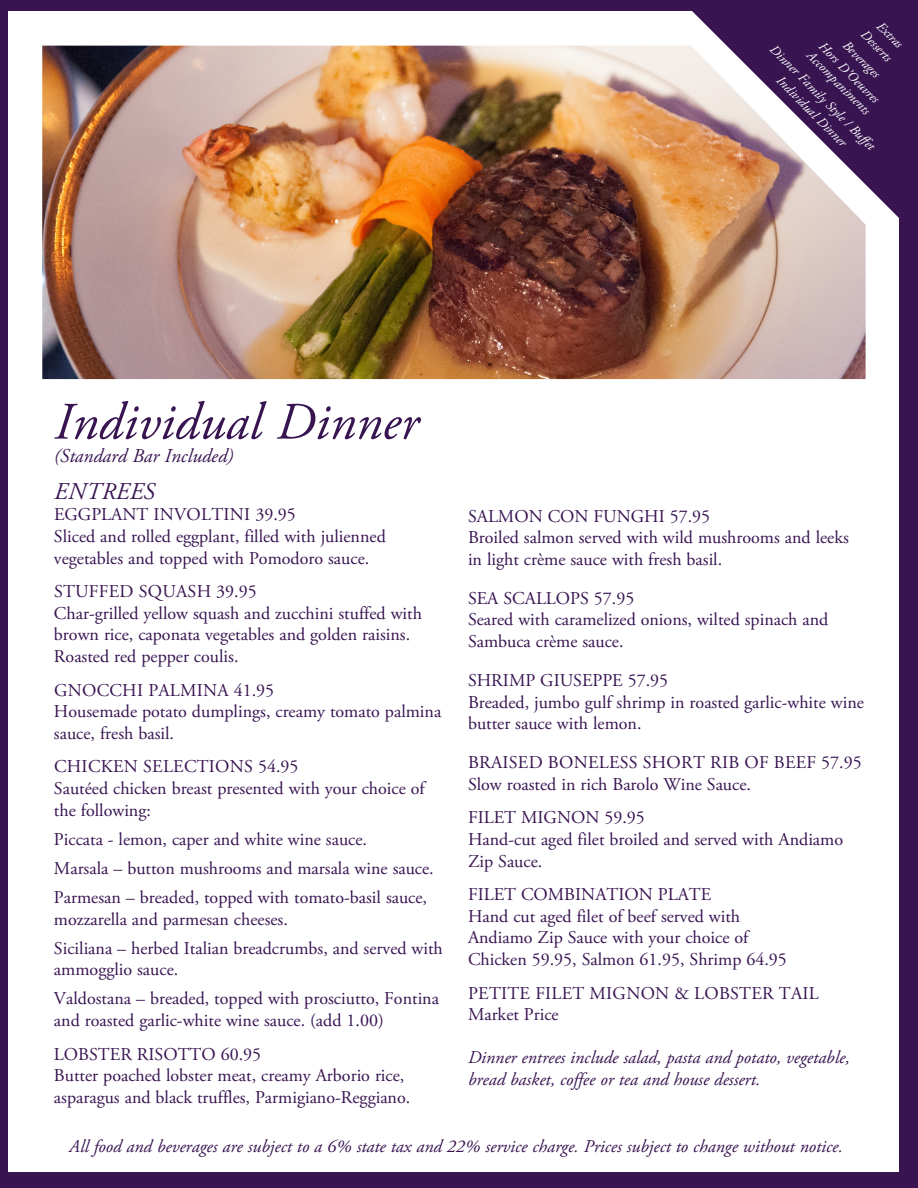
<style>
.page{position:relative;width:918px;height:1188px;background:#381451}
.page>*{position:absolute;margin:0;border:0;box-sizing:border-box;transform-origin:0 0}
._1_Header{font:italic 52.5px "Adobe Garamond Pro";color:#381451}
.all_caps__lg{font:italic 24px "Adobe Garamond Pro";letter-spacing:.015em;color:#381451}
.Person_Minimum{font:italic 19.5px "Adobe Garamond Pro";color:#381451}
.disclaimer{font:18px/21.6px "Adobe Garamond Pro";color:#381451}
._3_Body{font:italic 18px "Adobe Garamond Pro";color:#381451}
.disclaimer-2{font:italic 18px/21.6px "Adobe Garamond Pro";color:#381451}
.t1{font:italic 13.5px "Adobe Garamond Pro";color:#fff}
</style>
<div class="page">
<div style="left:8px;top:11px;width:891px;height:1161px;background:#fff"></div>
<svg style="left:692px;top:11px;width:207px;height:207px;background:#4a2a61"></svg>
<img style="left:42px;top:46px;width:824px;height:333px">
<p class="t1" style="left:885px;top:18px;width:33px;rotate:45deg">Extras</p>
<p class="t1" style="left:869px;top:26px;width:40px;rotate:45deg">Desserts</p>
<p class="t1" style="left:851px;top:37px;width:48px;rotate:45deg">Beverages</p>
<p class="t1" style="left:827px;top:38px;width:82px;rotate:45deg">Hors D’Oeuvres</p>
<p class="t1" style="left:778px;top:41px;width:145px;rotate:45deg">Dinner Family Style / Buffet</p>
<p class="t1" style="left:815px;top:48px;width:85px;rotate:45deg">Accompaniments</p>
<p class="t1" style="left:785px;top:72px;width:95px;rotate:45deg">Individual Dinner</p>
<p class="_1_Header" style="left:54px;top:390px;width:366px">Individual Dinner</p>
<p class="Person_Minimum" style="left:54px;top:444px;width:181px">(Standard Bar Included)</p>
<p class="all_caps__lg" style="left:54px;top:477px;width:102px">ENTREES</p>
<p class="disclaimer" style="left:54px;top:505px;width:243px">EGGPLANT INVOLTINI 39.95</p>
<p class="disclaimer" style="left:54px;top:526px;width:333px">Sliced and rolled eggplant, filled with julienned vegetables and topped with Pomodoro sauce.</p>
<p class="disclaimer" style="left:54px;top:581px;width:204px">STUFFED SQUASH 39.95</p>
<p class="disclaimer" style="left:54px;top:603px;width:370px">Char-grilled yellow squash and zucchini stuffed with brown rice, caponata vegetables and golden raisins.<br>Roasted red pepper coulis.</p>
<p class="disclaimer" style="left:54px;top:680px;width:222px">GNOCCHI PALMINA 41.95</p>
<p class="disclaimer" style="left:54px;top:701px;width:389px">Housemade potato dumplings, creamy tomato palmina sauce, fresh basil.</p>
<p class="disclaimer" style="left:54px;top:757px;width:246px">CHICKEN SELECTIONS 54.95</p>
<p class="disclaimer" style="left:54px;top:778px;width:372px">Sautéed chicken breast presented with your choice of the following:</p>
<p class="disclaimer" style="left:54px;top:829px;width:315px">Piccata - lemon, caper and white wine sauce.</p>
<p class="disclaimer" style="left:54px;top:858px;width:381px">Marsala – button mushrooms and marsala wine sauce.</p>
<p class="disclaimer" style="left:54px;top:887px;width:375px">Parmesan – breaded, topped with tomato-basil sauce, mozzarella and parmesan cheeses.</p>
<p class="disclaimer" style="left:54px;top:938px;width:390px">Siciliana – herbed Italian breadcrumbs, and served with ammogglio sauce.</p>
<p class="disclaimer" style="left:54px;top:989px;width:387px">Valdostana – breaded, topped with prosciutto, Fontina and roasted garlic-white wine sauce. (add 1.00)</p>
<p class="disclaimer" style="left:54px;top:1044px;width:209px">LOBSTER RISOTTO 60.95</p>
<p class="disclaimer" style="left:54px;top:1065px;width:358px">Butter poached lobster meat, creamy Arborio rice, asparagus and black truffles, Parmigiano-Reggiano.</p>
<p class="disclaimer" style="left:468px;top:506px;width:244px">SALMON CON FUNGHI 57.95</p>
<p class="disclaimer" style="left:468px;top:527px;width:382px">Broiled salmon served with wild mushrooms and leeks in light crème sauce with fresh basil.</p>
<p class="disclaimer" style="left:468px;top:588px;width:168px">SEA SCALLOPS 57.95</p>
<p class="disclaimer" style="left:468px;top:609px;width:362px">Seared with caramelized onions, wilted spinach and<br>Sambuca crème sauce.</p>
<p class="disclaimer" style="left:468px;top:670px;width:202px">SHRIMP GIUSEPPE 57.95</p>
<p class="disclaimer" style="left:468px;top:692px;width:397px">Breaded, jumbo gulf shrimp in roasted garlic-white wine butter sauce with lemon.</p>
<p class="disclaimer" style="left:468px;top:752px;width:395px">BRAISED BONELESS SHORT RIB OF BEEF 57.95</p>
<p class="disclaimer" style="left:468px;top:774px;width:285px">Slow roasted in rich Barolo Wine Sauce.</p>
<p class="disclaimer" style="left:468px;top:807px;width:178px">FILET MIGNON 59.95</p>
<p class="disclaimer" style="left:468px;top:829px;width:377px">Hand-cut aged filet broiled and served with Andiamo<br>Zip Sauce.</p>
<p class="disclaimer" style="left:468px;top:884px;width:245px">FILET COMBINATION PLATE</p>
<p class="disclaimer" style="left:468px;top:906px;width:282px">Hand cut aged filet of beef served with<br>Andiamo Zip Sauce with your choice of</p>
<p class="disclaimer" style="left:468px;top:949px;width:320px">Chicken 59.95, Salmon 61.95, Shrimp 64.95</p>
<p class="disclaimer" style="left:468px;top:983px;width:352px">PETITE FILET MIGNON &amp; LOBSTER TAIL<br>Market Price</p>
<p class="disclaimer-2" style="left:468px;top:1047px;width:383px">Dinner entrees include salad, pasta and potato, vegetable, bread basket, coffee or tea and house dessert.</p>
<p class="_3_Body" style="left:69px;top:1135px;width:775px">All food and beverages are subject to a 6% state tax and 22% service charge. Prices subject to change without notice.</p>
</div>
